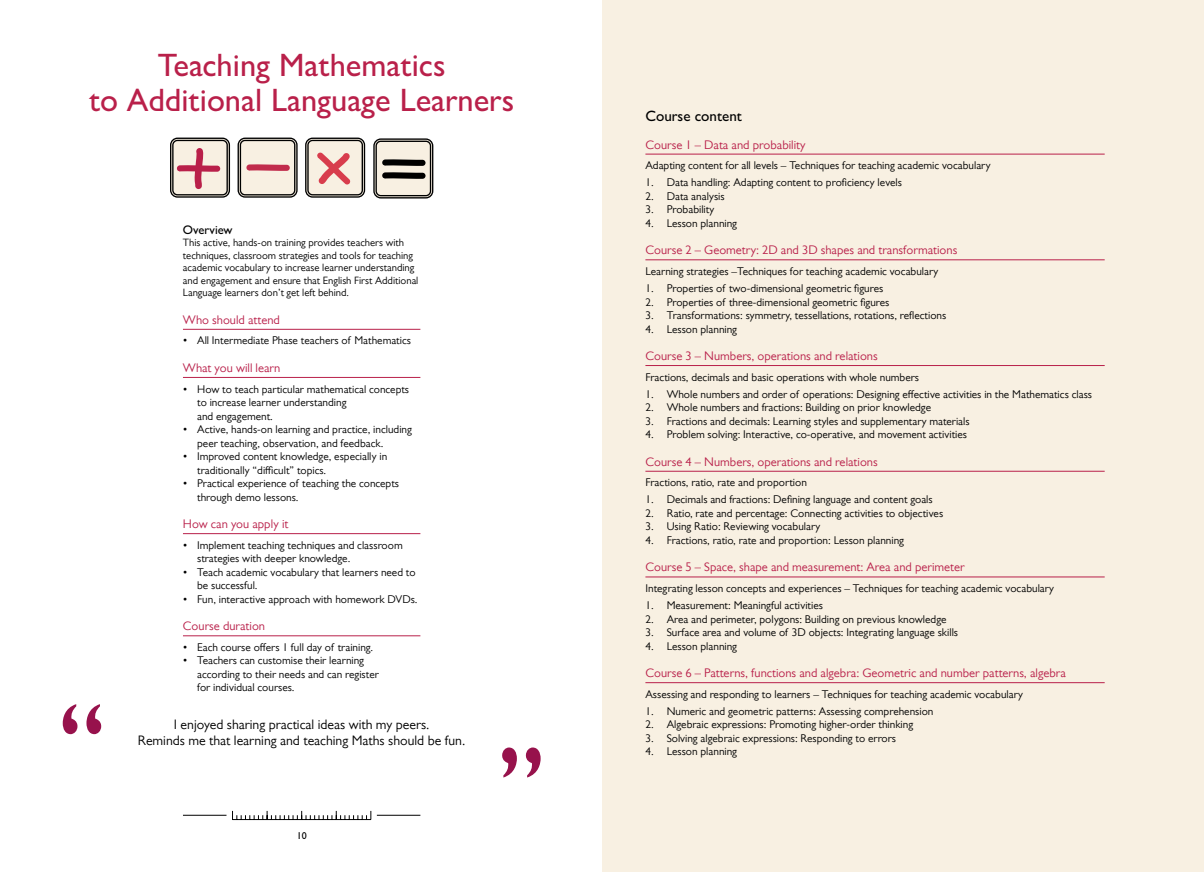
<style>
.page{position:relative;width:1204px;height:872px;background:#fff}
.page>*{position:absolute;margin:0;border:0;box-sizing:border-box;transform-origin:0 0}
.t1{font:500 32.5px/35px "Gill Sans MT Pro";color:#b9204a;text-align:center}
.t2{font:500 15px "Gill Sans MT Pro";color:#000}
.t3{font:13.75px/16.5px "Gill Sans MT Pro";color:#000;text-align:center}
.t4{font:12.5px "Gill Sans MT Pro";color:#b9204a}
.t5{font:500 12.5px "Gill Sans MT Pro";color:#000}
.t6{font:11.25px/13.5px "Gill Sans MT Pro";color:#000}
.t7{font:10.62px/12.5px "Gill Sans MT Pro";color:#000}
.t8{font:500 10px "Gill Sans MT Pro";color:#000}
</style>
<div class="page">
<div style="left:603px;top:0;width:601px;height:871px;background:#f8f0e2"></div>
<svg style="left:232px;top:810px;width:140px;height:9px"></svg>
<hr style="left:232px;top:819px;width:139px;height:1px;background:#000">
<hr style="left:183px;top:814px;width:43px;height:1px;background:#000">
<hr style="left:377px;top:814px;width:43px;height:1px;background:#000">
<hr style="left:183px;top:329px;width:237px;height:1px;background:#b9204a">
<hr style="left:183px;top:377px;width:237px;height:1px;background:#b9204a">
<hr style="left:183px;top:533px;width:237px;height:1px;background:#b9204a">
<hr style="left:183px;top:635px;width:237px;height:1px;background:#b9204a">
<svg style="left:502px;top:747px;width:39px;height:30px"></svg>
<svg style="left:63px;top:704px;width:38px;height:30px"></svg>
<hr style="left:645px;top:154px;width:460px;height:1px;background:#b9204a">
<hr style="left:645px;top:259px;width:460px;height:1px;background:#b9204a">
<hr style="left:645px;top:365px;width:460px;height:1px;background:#b9204a">
<hr style="left:645px;top:471px;width:460px;height:1px;background:#b9204a">
<hr style="left:645px;top:576px;width:460px;height:1px;background:#b9204a">
<hr style="left:645px;top:682px;width:460px;height:1px;background:#b9204a">
<svg style="left:305px;top:137px;width:60px;height:61px;background:#ccb3ab"></svg>
<svg style="left:238px;top:137px;width:60px;height:61px;background:#cebdb5"></svg>
<svg style="left:373px;top:138px;width:60px;height:60px;background:#afaaa0"></svg>
<svg style="left:170px;top:137px;width:60px;height:61px;background:#c8aeaa"></svg>
<h1 class="t1" style="left:89px;top:47px;width:427px">Teaching Mathematics<br>to Additional Language Learners</h1>
<p class="t5" style="left:183px;top:222px;width:51px">Overview</p>
<p class="t7" style="left:183px;top:236px;width:237px">This active, hands-on training provides teachers with techniques, classroom strategies and tools for teaching academic vocabulary to increase learner understanding and engagement and ensure that English First Additional Language learners don’t get left behind.</p>
<p class="t4" style="left:183px;top:312px;width:98px">Who should attend</p>
<p class="t6" style="left:183px;top:334px;width:230px">• All Intermediate Phase teachers of Mathematics</p>
<p class="t4" style="left:183px;top:360px;width:99px">What you will learn</p>
<p class="t6" style="left:197px;top:382px;width:213px;text-indent:-14px">• How to teach particular mathematical concepts to increase learner understanding<br>and engagement.</p>
<p class="t6" style="left:197px;top:422px;width:216px;text-indent:-14px">• Active, hands-on learning and practice, including peer teaching, observation, and feedback.</p>
<p class="t6" style="left:197px;top:449px;width:192px;text-indent:-14px">• Improved content knowledge, especially in traditionally “difficult” topics.</p>
<p class="t6" style="left:197px;top:476px;width:203px;text-indent:-14px">• Practical experience of teaching the concepts through demo lessons.</p>
<p class="t4" style="left:183px;top:516px;width:107px">How can you apply it</p>
<p class="t6" style="left:197px;top:538px;width:207px;text-indent:-14px">• Implement teaching techniques and classroom strategies with deeper knowledge.</p>
<p class="t6" style="left:197px;top:565px;width:220px;text-indent:-14px">• Teach academic vocabulary that learners need to be successful.</p>
<p class="t6" style="left:183px;top:592px;width:236px">• Fun, interactive approach with homework DVDs.</p>
<p class="t4" style="left:183px;top:618px;width:84px">Course duration</p>
<p class="t6" style="left:183px;top:640px;width:192px">• Each course offers 1 full day of training.</p>
<p class="t6" style="left:197px;top:653px;width:183px;text-indent:-14px">• Teachers can customise their learning according to their needs and can register for individual courses.</p>
<p class="t3" style="left:138px;top:715px;width:329px">I enjoyed sharing practical ideas with my peers.<br>Reminds me that learning and teaching Maths should be fun.</p>
<p class="t8" style="left:297px;top:829px;width:11px">10</p>
<h2 class="t2" style="left:645px;top:107px;width:98px">Course content</h2>
<p class="t4" style="left:645px;top:137px;width:162px">Course 1 – Data and probability</p>
<p class="t6" style="left:645px;top:159px;width:347px">Adapting content for all levels – Techniques for teaching academic vocabulary</p>
<p class="t6" style="left:645px;top:176px;width:258px">1. Data handling: Adapting content to proficiency levels</p>
<p class="t6" style="left:645px;top:189px;width:81px">2. Data analysis</p>
<p class="t6" style="left:645px;top:203px;width:70px">3. Probability</p>
<p class="t6" style="left:645px;top:216px;width:93px">4. Lesson planning</p>
<p class="t4" style="left:645px;top:243px;width:313px">Course 2 – Geometry: 2D and 3D shapes and transformations</p>
<p class="t6" style="left:645px;top:264px;width:294px">Learning strategies –Techniques for teaching academic vocabulary</p>
<p class="t6" style="left:645px;top:281px;width:239px">1. Properties of two-dimensional geometric figures</p>
<p class="t6" style="left:645px;top:295px;width:246px">2. Properties of three-dimensional geometric figures</p>
<p class="t6" style="left:645px;top:308px;width:302px">3. Transformations: symmetry, tessellations, rotations, reflections</p>
<p class="t6" style="left:645px;top:322px;width:93px">4. Lesson planning</p>
<p class="t4" style="left:645px;top:348px;width:234px">Course 3 – Numbers, operations and relations</p>
<p class="t6" style="left:645px;top:370px;width:275px">Fractions, decimals and basic operations with whole numbers</p>
<p class="t6" style="left:645px;top:387px;width:448px">1. Whole numbers and order of operations: Designing effective activities in the Mathematics class</p>
<p class="t6" style="left:645px;top:400px;width:287px">2. Whole numbers and fractions: Building on prior knowledge</p>
<p class="t6" style="left:645px;top:414px;width:326px">3. Fractions and decimals: Learning styles and supplementary materials</p>
<p class="t6" style="left:645px;top:427px;width:323px">4. Problem solving: Interactive, co-operative, and movement activities</p>
<p class="t4" style="left:645px;top:454px;width:234px">Course 4 – Numbers, operations and relations</p>
<p class="t6" style="left:645px;top:475px;width:163px">Fractions, ratio, rate and proportion</p>
<p class="t6" style="left:645px;top:492px;width:289px">1. Decimals and fractions: Defining language and content goals</p>
<p class="t6" style="left:645px;top:506px;width:299px">2. Ratio, rate and percentage: Connecting activities to objectives</p>
<p class="t6" style="left:645px;top:519px;width:176px">3. Using Ratio: Reviewing vocabulary</p>
<p class="t6" style="left:645px;top:533px;width:260px">4. Fractions, ratio, rate and proportion: Lesson planning</p>
<p class="t4" style="left:645px;top:560px;width:321px">Course 5 – Space, shape and measurement: Area and perimeter</p>
<p class="t6" style="left:645px;top:581px;width:410px">Integrating lesson concepts and experiences – Techniques for teaching academic vocabulary</p>
<p class="t6" style="left:645px;top:598px;width:179px">1. Measurement: Meaningful activities</p>
<p class="t6" style="left:645px;top:612px;width:303px">2. Area and perimeter, polygons: Building on previous knowledge</p>
<p class="t6" style="left:645px;top:625px;width:314px">3. Surface area and volume of 3D objects: Integrating language skills</p>
<p class="t6" style="left:645px;top:639px;width:93px">4. Lesson planning</p>
<p class="t4" style="left:645px;top:665px;width:422px">Course 6 – Patterns, functions and algebra: Geometric and number patterns, algebra</p>
<p class="t6" style="left:645px;top:687px;width:379px">Assessing and responding to learners – Techniques for teaching academic vocabulary</p>
<p class="t6" style="left:645px;top:704px;width:289px">1. Numeric and geometric patterns: Assessing comprehension</p>
<p class="t6" style="left:645px;top:717px;width:269px">2. Algebraic expressions: Promoting higher-order thinking</p>
<p class="t6" style="left:645px;top:731px;width:252px">3. Solving algebraic expressions: Responding to errors</p>
<p class="t6" style="left:645px;top:744px;width:93px">4. Lesson planning</p>
</div>
